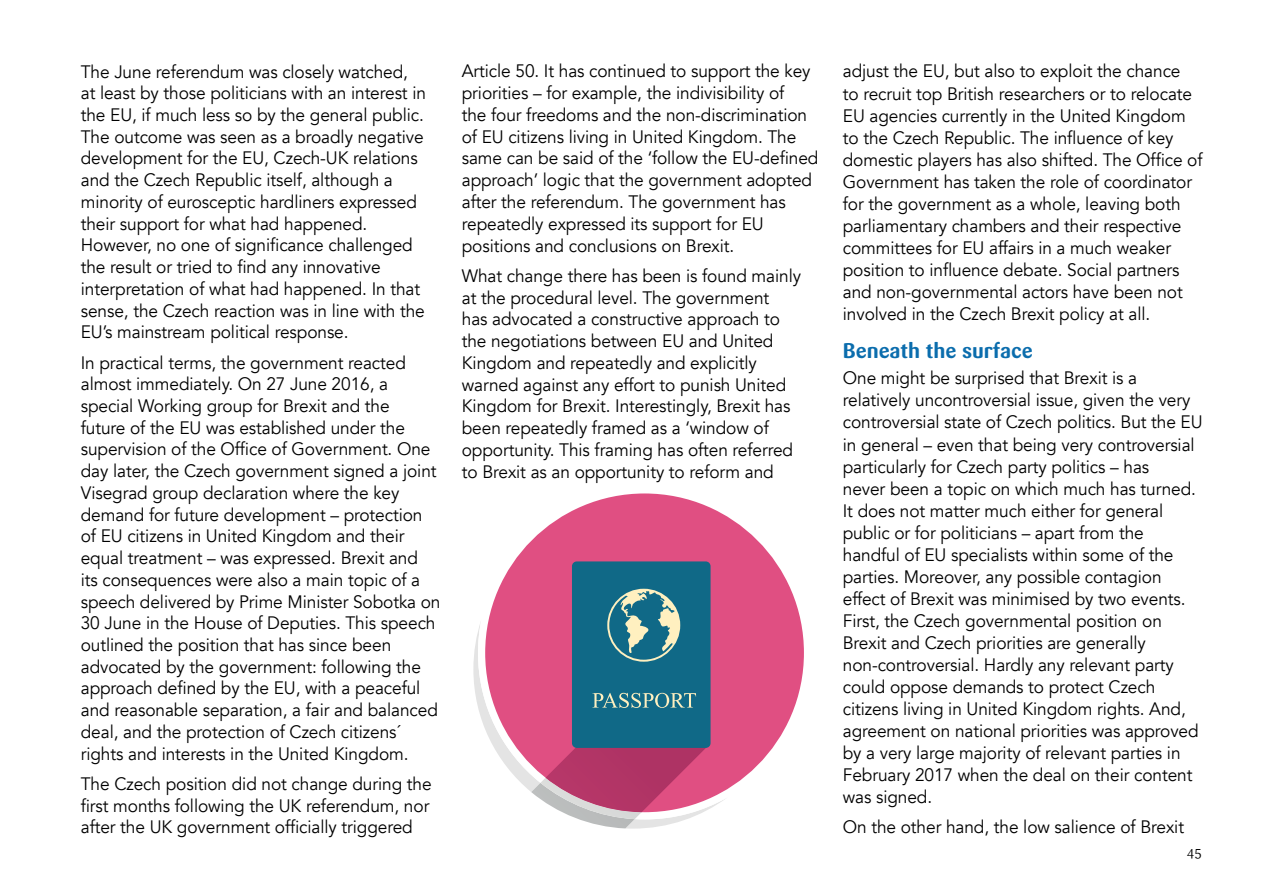
<style>
.page{position:relative;width:1263px;height:893px;background:#fff}
.page>*{position:absolute;margin:0;border:0;box-sizing:border-box;transform-origin:0 0}
.t1{font:700 21px "Sari";letter-spacing:-.005em;color:#0b6dad}
.t2{font:18px/21.8px "Avenir";letter-spacing:-.005em;color:#000;scale:.96 1}
.t3{font:13.5px "Sari";color:#000}
</style>
<div class="page">
<svg style="left:473px;top:625px;width:252px;height:204px"></svg>
<div style="left:478px;top:486px;width:333px;height:333px;background:#fff;border-radius:50%"></div>
<div style="left:485px;top:493px;width:319px;height:319px;background:#e04f82;border-radius:50%"></div>
<svg style="left:531px;top:745px;width:177px;height:83px"></svg>
<div style="left:572px;top:561px;width:138px;height:187px;background:#106987;border-radius:5px"></div>
<svg style="left:607px;top:589px;width:73px;height:73px"></svg>
<svg style="left:592px;top:693px;width:104px;height:15px"></svg>
<p class="t2" style="left:81px;top:61px;width:361px">The June referendum was closely watched, at least by those politicians with an interest in the EU, if much less so by the general public.<br>The outcome was seen as a broadly negative development for the EU, Czech-UK relations and the Czech Republic itself, although a minority of eurosceptic hardliners expressed their support for what had happened.<br>However, no one of significance challenged the result or tried to find any innovative interpretation of what had happened. In that sense, the Czech reaction was in line with the EU’s mainstream political response.</p>
<p class="t2" style="left:81px;top:352px;width:376px">In practical terms, the government reacted almost immediately. On 27 June 2016, a special Working group for Brexit and the<br>future of the EU was established under the supervision of the Office of Government. One day later, the Czech government signed a joint Visegrad group declaration where the key demand for future development – protection of EU citizens in United Kingdom and their equal treatment – was expressed. Brexit and<br>its consequences were also a main topic of a speech delivered by Prime Minister Sobotka on 30 June in the House of Deputies. This speech outlined the position that has since been advocated by the government: following the approach defined by the EU, with a peaceful and reasonable separation, a fair and balanced deal, and the protection of Czech citizens´ rights and interests in the United Kingdom.</p>
<p class="t2" style="left:81px;top:773px;width:367px">The Czech position did not change during the first months following the UK referendum, nor after the UK government officially triggered</p>
<p class="t2" style="left:462px;top:61px;width:373px">Article 50. It has continued to support the key priorities – for example, the indivisibility of<br>the four freedoms and the non-discrimination of EU citizens living in United Kingdom. The same can be said of the ‘follow the EU-defined approach’ logic that the government adopted after the referendum. The government has repeatedly expressed its support for EU positions and conclusions on Brexit.</p>
<p class="t2" style="left:462px;top:265px;width:355px">What change there has been is found mainly at the procedural level. The government<br>has advocated a constructive approach to the negotiations between EU and United Kingdom and repeatedly and explicitly warned against any effort to punish United Kingdom for Brexit. Interestingly, Brexit has been repeatedly framed as a ‘window of opportunity. This framing has often referred to Brexit as an opportunity to reform and</p>
<p class="t2" style="left:843px;top:61px;width:376px">adjust the EU, but also to exploit the chance<br>to recruit top British researchers or to relocate EU agencies currently in the United Kingdom to the Czech Republic. The influence of key domestic players has also shifted. The Office of Government has taken the role of coordinator for the government as a whole, leaving both parliamentary chambers and their respective committees for EU affairs in a much weaker position to influence debate. Social partners and non-governmental actors have been not involved in the Czech Brexit policy at all.</p>
<p class="t1" style="left:843px;top:338px;width:191px">Beneath the surface</p>
<p class="t2" style="left:843px;top:368px;width:376px">One might be surprised that Brexit is a relatively uncontroversial issue, given the very controversial state of Czech politics. But the EU in general – even that being very controversial particularly for Czech party politics – has<br>never been a topic on which much has turned.<br>It does not matter much either for general public or for politicians – apart from the handful of EU specialists within some of the parties. Moreover, any possible contagion effect of Brexit was minimised by two events.<br>First, the Czech governmental position on Brexit and Czech priorities are generally non-controversial. Hardly any relevant party could oppose demands to protect Czech citizens living in United Kingdom rights. And, agreement on national priorities was approved by a very large majority of relevant parties in February 2017 when the deal on their content was signed.</p>
<p class="t2" style="left:843px;top:816px;width:357px">On the other hand, the low salience of Brexit</p>
<p class="t3" style="left:1187px;top:844px;width:16px">45</p>
</div>
